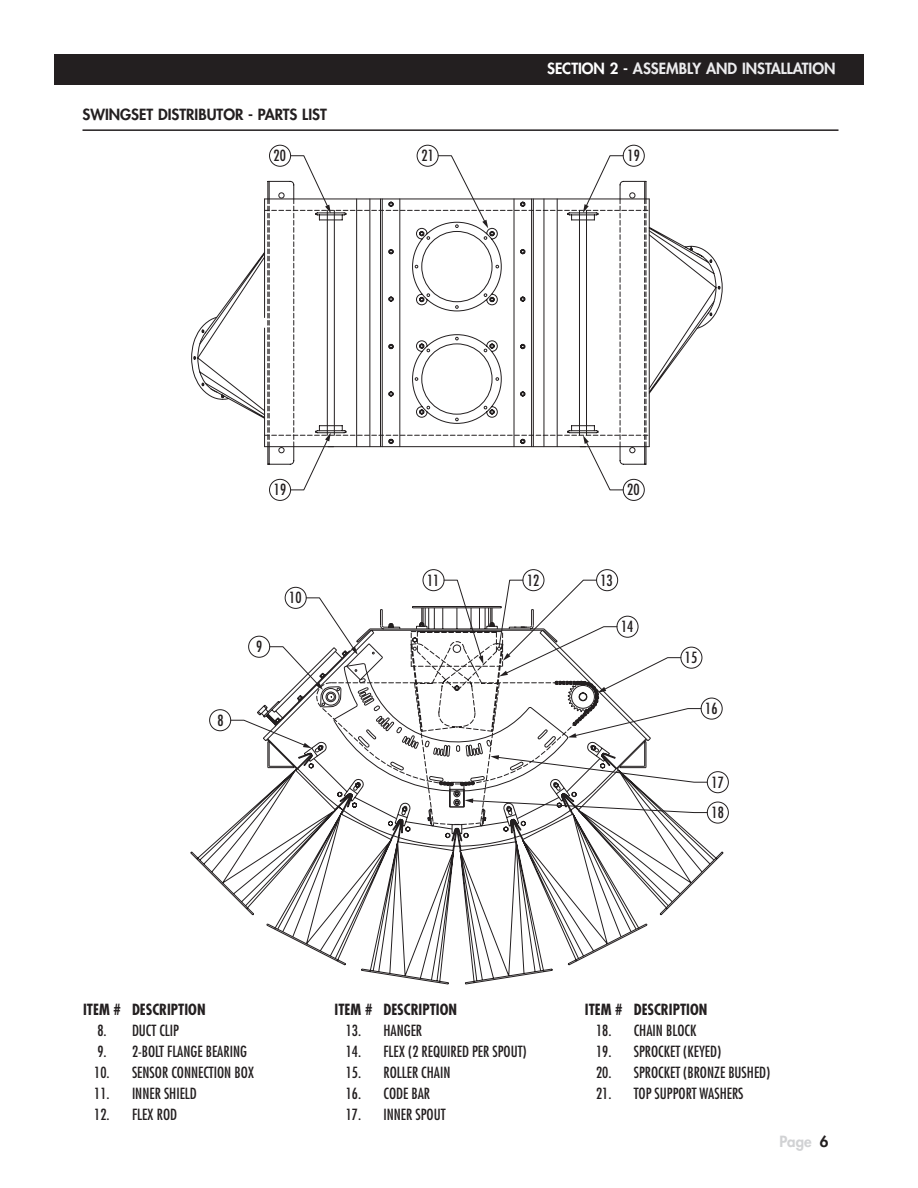
<style>
.page{position:relative;width:918px;height:1188px;background:#fff}
.page>*{position:absolute;margin:0;border:0;box-sizing:border-box;transform-origin:0 0}
.t1{font:condensed 15px/30.3px "Futura";color:#231f20}
.t2{font:700 condensed 15px "Futura";color:#231f20}
.t3{font:800 15px "Futura";color:#ececee}
.t4{font:800 15px "Futura";color:#231f20}
.t5{font:800 15px "Futura";color:#fff}
.t6{font:800 15px "Futura";color:#d1d2d4}
.s1{color:#ececee}
.s2{color:#fff}
.s3{color:#231f20}
</style>
<div class="page">
<div style="left:54px;top:54px;width:810px;height:30px;background:#231f20"></div>
<hr style="left:82px;top:129px;width:756px;height:2px;background:#231f20">
<svg style="left:291px;top:938px;width:332px;height:46px"></svg>
<svg style="left:190px;top:842px;width:458px;height:96px"></svg>
<svg style="left:402px;top:842px;width:322px;height:74px"></svg>
<svg style="left:191px;top:145px;width:538px;height:697px"></svg>
<div style="left:707px;top:802px;width:22px;height:21px;border:1px solid #231f20;border-radius:50%"></div>
<p class="t4" style="left:83px;top:105px;width:246px">SWINGSET DISTRIBUTOR - PARTS LIST</p>
<p class="t1" style="left:274px;top:140px;width:14px">20</p>
<p class="t5" style="left:689px;top:59px;width:149px">SECTION 1 - <span class="s1">GENERAL</span></p>
<p class="t3" style="left:547px;top:59px;width:290px"><span class="s2">SECTION 2 -</span> ASSEMBLY AND INSTALLATION</p>
<p class="t1" style="left:422px;top:140px;width:14px">21</p>
<p class="t1" style="left:628px;top:140px;width:14px">19</p>
<p class="t1" style="left:274px;top:474px;width:14px">19</p>
<p class="t1" style="left:217px;top:705px;width:8px">8</p>
<p class="t1" style="left:256px;top:631px;width:8px">9</p>
<p class="t1" style="left:289px;top:582px;width:14px">10</p>
<p class="t1" style="left:627px;top:474px;width:14px">20</p>
<p class="t1" style="left:427px;top:565px;width:14px">11</p>
<p class="t1" style="left:527px;top:565px;width:14px">12</p>
<p class="t1" style="left:600px;top:565px;width:14px">13</p>
<p class="t1" style="left:621px;top:611px;width:14px">14</p>
<p class="t1" style="left:685px;top:642px;width:14px">15</p>
<p class="t1" style="left:705px;top:693px;width:14px">16</p>
<p class="t1" style="left:712px;top:767px;width:14px">17<br>18</p>
<p class="t2" style="left:83px;top:1000px;width:124px">ITEM # DESCRIPTION</p>
<p class="t1" style="left:97px;top:1015px;width:83px">8. DUCT CLIP</p>
<p class="t1" style="left:97px;top:1036px;width:151px">9. 2-BOLT FLANGE BEARING</p>
<p class="t1" style="left:94px;top:1057px;width:161px">10. SENSOR CONNECTION BOX</p>
<p class="t1" style="left:94px;top:1078px;width:104px">11. INNER SHIELD</p>
<p class="t1" style="left:94px;top:1099px;width:84px">12. FLEX ROD</p>
<p class="t2" style="left:335px;top:1000px;width:124px">ITEM # DESCRIPTION</p>
<p class="t1" style="left:346px;top:1015px;width:78px">13. HANGER</p>
<p class="t1" style="left:346px;top:1036px;width:182px">14. FLEX (2 REQUIRED PER SPOUT)</p>
<p class="t1" style="left:346px;top:1057px;width:106px">15. ROLLER CHAIN</p>
<p class="t1" style="left:346px;top:1078px;width:86px">16. CODE BAR</p>
<p class="t1" style="left:346px;top:1099px;width:101px">17. INNER SPOUT</p>
<p class="t2" style="left:585px;top:1000px;width:124px">ITEM # DESCRIPTION</p>
<p class="t1" style="left:596px;top:1015px;width:102px">18. CHAIN BLOCK</p>
<p class="t1" style="left:596px;top:1036px;width:127px">19. SPROCKET (KEYED)</p>
<p class="t1" style="left:596px;top:1057px;width:176px">20. SPROCKET (BRONZE BUSHED)</p>
<p class="t1" style="left:596px;top:1078px;width:149px">21. TOP SUPPORT WASHERS</p>
<p class="t6" style="left:779px;top:1132px;width:51px">Page <span class="s3">6</span></p>
</div>
